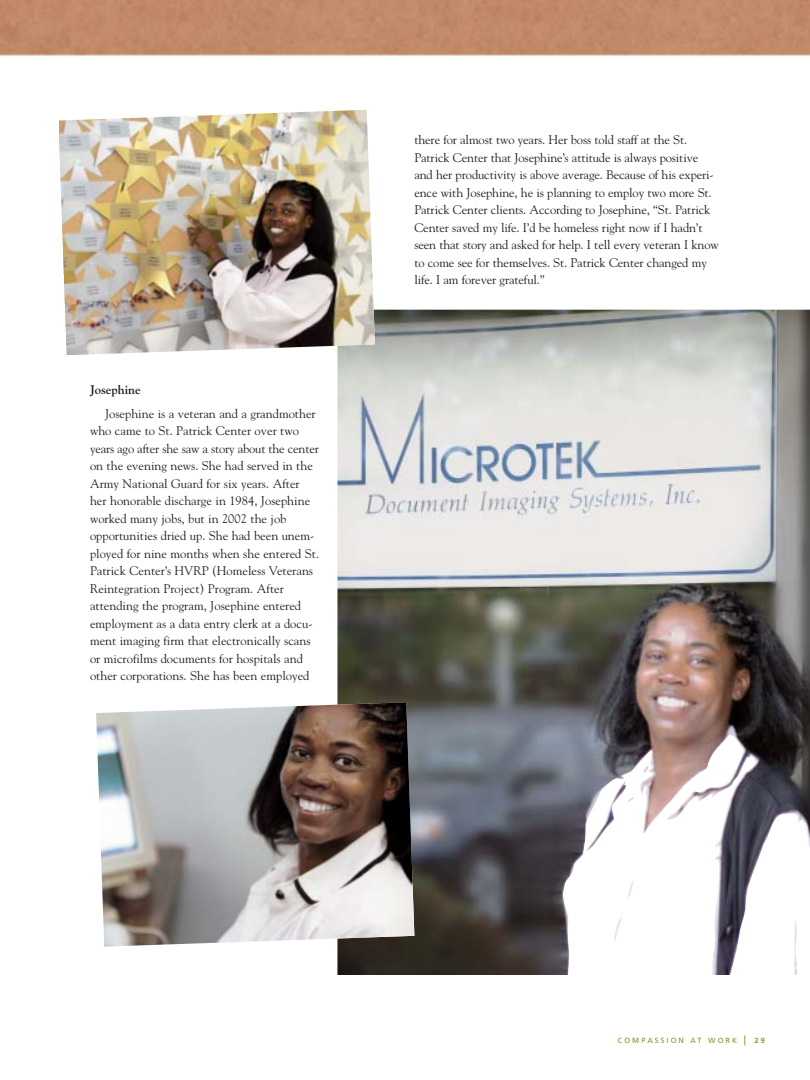
<style>
.page{position:relative;width:810px;height:1080px;background:#fff}
.page>*{position:absolute;margin:0;border:0;box-sizing:border-box;transform-origin:0 0}
.t1{font:12.5px/17.5px "Goudy";color:#231f20}
.t2{font:12.5px "Goudy Bold Os F";color:#231f20}
.t3{font:7.5px "Frutiger";letter-spacing:.28em;color:#83981f}
.s1{font-size:10px}
.s2{font-weight:700}
</style>
<div class="page">
<img style="left:337px;top:310px;width:473px;height:665px">
<img style="left:59px;top:110px;width:316px;height:245px">
<img style="left:96px;top:702px;width:318px;height:244px">
<img style="left:0;top:0;width:96px;height:58px">
<img style="left:96px;top:0;width:354px;height:58px">
<img style="left:450px;top:0;width:360px;height:58px">
<p class="t2" style="left:90px;top:385px;width:52px">Josephine</p>
<p class="t1" style="left:90px;top:406px;width:231px;text-indent:15px">Josephine is a veteran and a grandmother who came to St. Patrick Center over two years ago after she saw a story about the center on the evening news. She had served in the Army National Guard for six years. After her honorable discharge in 1984, Josephine worked many jobs, but in 2002 the job opportunities dried up. She had been unem&shy;ployed for nine months when she entered St.<br>Patrick Center’s HVRP (Homeless Veterans Reintegration Project) Program. After attending the program, Josephine entered employment as a data entry clerk at a docu&shy;ment imaging firm that electronically scans or microfilms documents for hospitals and other corporations. She has been employed</p>
<p class="t1" style="left:414px;top:132px;width:306px">there for almost two years. Her boss told staff at the St.<br>Patrick Center that Josephine’s attitude is always positive and her productivity is above average. Because of his experi&shy;ence with Josephine, he is planning to employ two more St.<br>Patrick Center clients. According to Josephine, “St. Patrick Center saved my life. I’d be homeless right now if I hadn’t seen that story and asked for help. I tell every veteran I know to come see for themselves. St. Patrick Center changed my life. I am forever grateful.”</p>
<p class="t3" style="left:618px;top:1037px;width:149px">COMPASSION AT WORK <span class="s1">|</span> <span class="s2">29</span></p>
</div>
